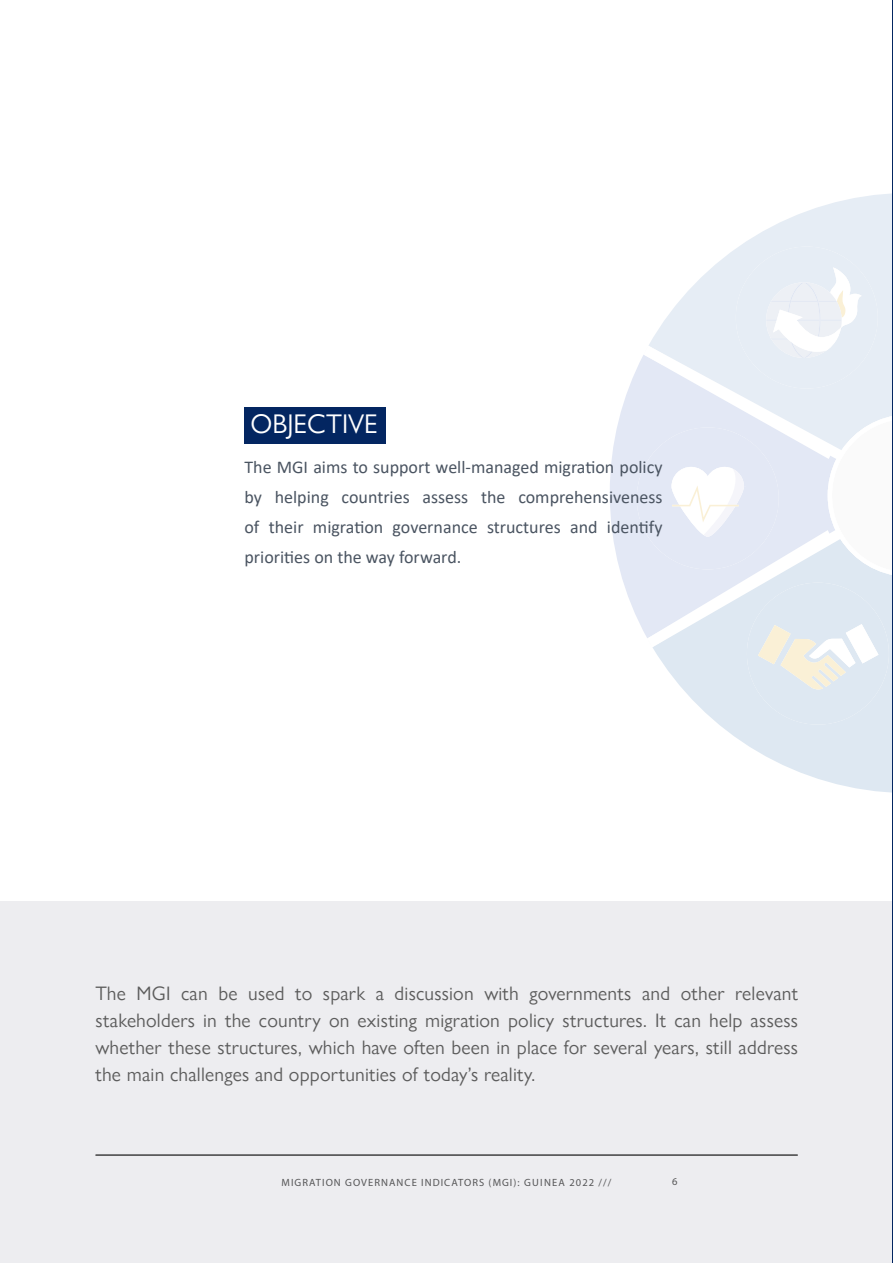
<style>
.page{position:relative;width:893px;height:1263px;background:#fff}
.page>*{position:absolute;margin:0;border:0;box-sizing:border-box;transform-origin:0 0}
.t1{font:27px "Gill Sans Nova";color:#fff}
.t2{font:19.5px/27px "Gill Sans Nova";letter-spacing:.01em;color:#5c5c5c;text-align:justify}
.t3{font:18px/30px "Calibri";color:#4a5461;text-align:justify}
.t4{font:10.5px "Myriad Pro";letter-spacing:.1em;color:#5d5d5d}
</style>
<div class="page">
<svg style="left:610px;top:356px;width:33px;height:261px;fill:#e3e8f5"></svg>
<svg style="left:643px;top:193px;width:250px;height:600px;fill:#e6edf5"></svg>
<svg style="left:736px;top:247px;width:142px;height:142px;background:#e9eff5"></svg>
<div style="left:0;top:902px;width:893px;height:361px;background:#ededf0"></div>
<hr style="left:96px;top:1155px;width:702px;height:1px;background:#5c5c5c">
<div style="left:244px;top:407px;width:142px;height:36px;background:#032661"></div>
<svg style="left:637px;top:414px;width:256px;height:323px"></svg>
<h1 class="t1" style="left:250px;top:408px;width:129px">OBJECTIVE</h1>
<p class="t3" style="left:244px;top:451px;width:420px">The MGI aims to support well-managed migration policy by helping countries assess the comprehensiveness of their migration governance structures and identify priorities on the way forward.</p>
<p class="t2" style="left:95px;top:979px;width:704px">The MGI can be used to spark a discussion with governments and other relevant stakeholders in the country on existing migration policy structures. It can help assess whether these structures, which have often been in place for several years, still address the main challenges and opportunities of today’s reality.</p>
<p class="t4" style="left:282px;top:1176px;width:331px">MIGRATION GOVERNANCE INDICATORS (MGI): GUINEA 2022 ///</p>
<p class="t4" style="left:672px;top:1175px;width:7px">6</p>
</div>
